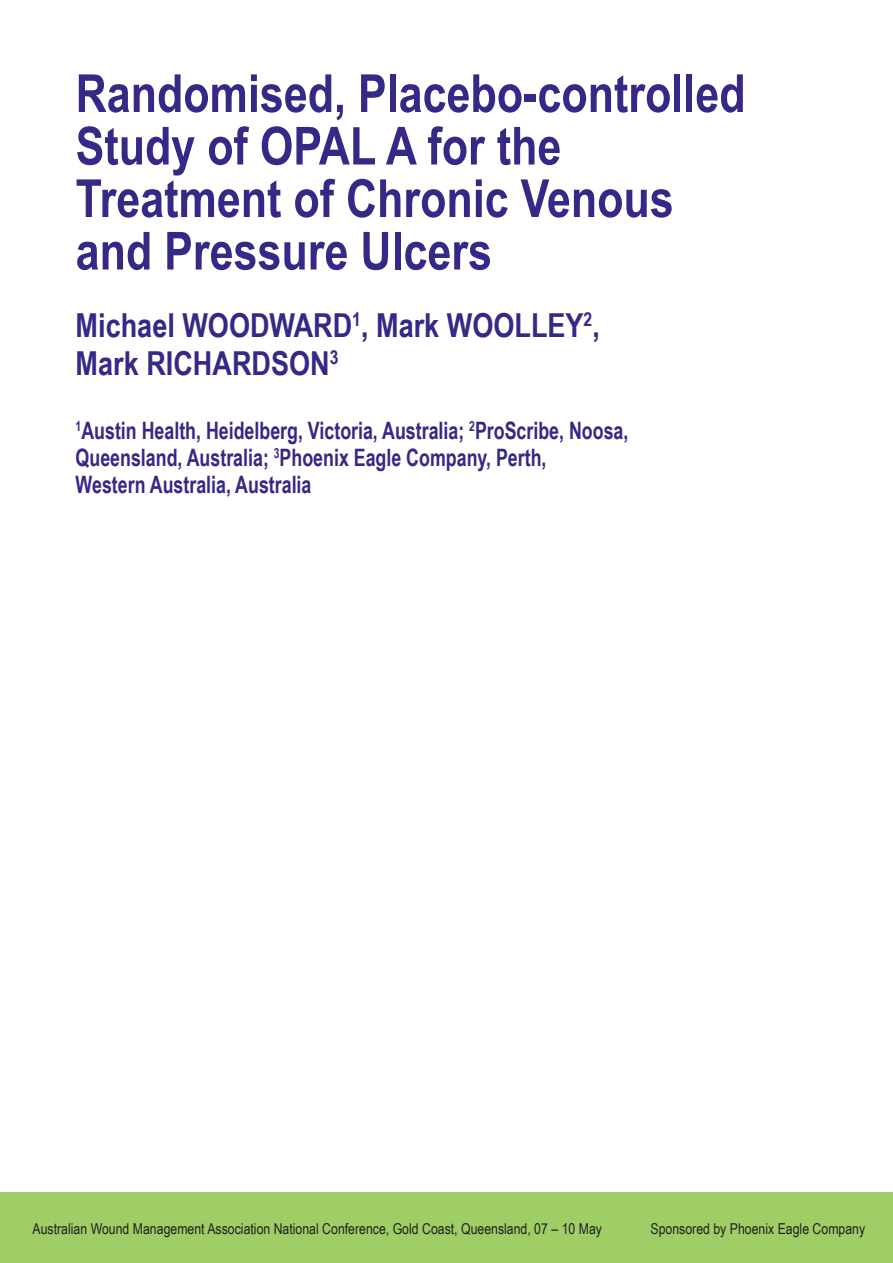
<style>
.page{position:relative;width:893px;height:1263px;background:#fff}
.page>*{position:absolute;margin:0;border:0;box-sizing:border-box;transform-origin:0 0}
.t1{font:700 52.5px/52.5px "Arial Narrow";color:#332986}
.t2{font:700 33px/37.5px "Arial Narrow";color:#332986}
.t3{font:700 24px/27px "Arial Narrow";color:#332986;scale:.9 1}
.t4{font:15px "Arial Narrow";color:#231f20}
</style>
<div class="page">
<div style="left:0;top:1193px;width:893px;height:70px;background:#9fce66"></div>
<p class="t1" style="left:76px;top:67px;width:671px">Randomised, Placebo-controlled<br>Study of OPAL A for the<br>Treatment of Chronic Venous and Pressure Ulcers</p>
<p class="t2" style="left:76px;top:306px;width:526px">Michael WOODWARD<sup>1</sup>, Mark WOOLLEY<sup>2</sup>,<br>Mark RICHARDSON<sup>3</sup></p>
<p class="t3" style="left:76px;top:417px;width:616px"><sup>1</sup>Austin Health, Heidelberg, Victoria, Australia; <sup>2</sup>ProScribe, Noosa,<br>Queensland, Australia; <sup>3</sup>Phoenix Eagle Company, Perth,<br>Western Australia, Australia</p>
<p class="t4" style="left:33px;top:1220px;width:571px">Australian Wound Management Association National Conference, Gold Coast, Queensland, 07 – 10 May</p>
<p class="t4" style="left:650px;top:1220px;width:216px">Sponsored by Phoenix Eagle Company</p>
</div>
